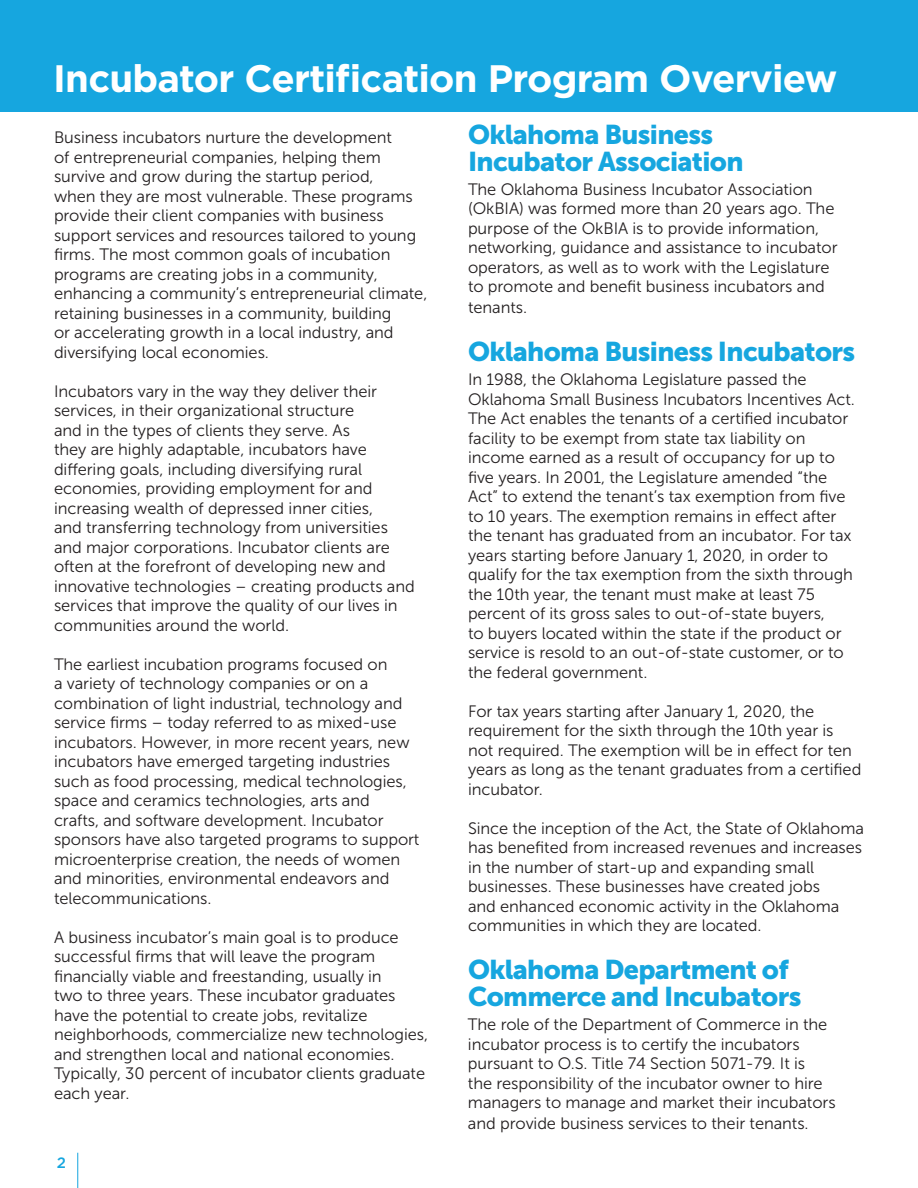
<style>
.page{position:relative;width:918px;height:1188px;background:#fff}
.page>*{position:absolute;margin:0;border:0;box-sizing:border-box;transform-origin:0 0}
.t1{font:700 38.25px "Gotham";letter-spacing:-.02em;color:#fff}
.t2{font:27px/27px "Museo Sans 900";letter-spacing:-.025em;color:#16a6df}
.t3{font:16.5px/19.5px "Museo Sans 300";letter-spacing:-.005em;color:#231f20}
.t4{font:500 15px "Gotham";color:#16a6df}
</style>
<div class="page">
<hr style="left:77px;top:1153px;width:1px;height:35px;background:#16a6df">
<div style="left:0;top:0;width:918px;height:111px;background:#16a6df"></div>
<p class="t1" style="left:53px;top:53px;width:786px">Incubator Certifcation Program Overview</p>
<p class="t3" style="left:54px;top:128px;width:375px">Business incubators nurture the development<br>of entrepreneurial companies, helping them survive and grow during the startup period,<br>when they are most vulnerable. These programs provide their client companies with business support services and resources tailored to young frms. The most common goals of incubation programs are creating jobs in a community, enhancing a community’s entrepreneurial climate, retaining businesses in a community, building<br>or accelerating growth in a local industry, and diversifying local economies.</p>
<p class="t3" style="left:54px;top:382px;width:362px">Incubators vary in the way they deliver their services, in their organizational structure<br>and in the types of clients they serve. As<br>they are highly adaptable, incubators have difering goals, including diversifying rural economies, providing employment for and increasing wealth of depressed inner cities,<br>and transferring technology from universities and major corporations. Incubator clients are often at the forefront of developing new and innovative technologies – creating products and services that improve the quality of our lives in communities around the world.</p>
<p class="t3" style="left:54px;top:655px;width:367px">The earliest incubation programs focused on<br>a variety of technology companies or on a combination of light industrial, technology and service frms – today referred to as mixed-use incubators. However, in more recent years, new incubators have emerged targeting industries such as food processing, medical technologies, space and ceramics technologies, arts and<br>crafts, and software development. Incubator sponsors have also targeted programs to support microenterprise creation, the needs of women and minorities, environmental endeavors and telecommunications.</p>
<p class="t3" style="left:54px;top:928px;width:376px">A business incubator’s main goal is to produce successful frms that will leave the program fnancially viable and freestanding, usually in<br>two to three years. These incubator graduates have the potential to create jobs, revitalize neighborhoods, commercialize new technologies, and strengthen local and national economies.<br>Typically, 30 percent of incubator clients graduate each year.</p>
<h2 class="t2" style="left:468px;top:121px;width:277px">Oklahoma Business<br>Incubator Association</h2>
<p class="t3" style="left:468px;top:179px;width:371px">The Oklahoma Business Incubator Association (OkBIA) was formed more than 20 years ago. The purpose of the OkBIA is to provide information, networking, guidance and assistance to incubator operators, as well as to work with the Legislature to promote and beneft business incubators and</p>
<p class="t3" style="left:468px;top:298px;width:61px">tenants.</p>
<h2 class="t2" style="left:468px;top:338px;width:389px">Oklahoma Business Incubators</h2>
<p class="t3" style="left:468px;top:370px;width:388px">In 1988, the Oklahoma Legislature passed the Oklahoma Small Business Incubators Incentives Act.<br>The Act enables the tenants of a certifed incubator facility to be exempt from state tax liability on income earned as a result of occupancy for up to fve years. In 2001, the Legislature amended “the Act” to extend the tenant’s tax exemption from fve to 10 years. The exemption remains in efect after the tenant has graduated from an incubator. For tax years starting before January 1, 2020, in order to qualify for the tax exemption from the sixth through the 10th year, the tenant must make at least 75 percent of its gross sales to out-of-state buyers,<br>to buyers located within the state if the product or service is resold to an out-of-state customer, or to the federal government.</p>
<p class="t3" style="left:468px;top:701px;width:395px">For tax years starting after January 1, 2020, the requirement for the sixth through the 10th year is not required. The exemption will be in efect for ten years as long as the tenant graduates from a certifed incubator.</p>
<p class="t3" style="left:468px;top:818px;width:397px">Since the inception of the Act, the State of Oklahoma has benefted from increased revenues and increases in the number of start-up and expanding small businesses. These businesses have created jobs<br>and enhanced economic activity in the Oklahoma communities in which they are located.</p>
<h2 class="t2" style="left:468px;top:956px;width:335px">Oklahoma Department of<br>Commerce and Incubators</h2>
<p class="t3" style="left:468px;top:1015px;width:369px">The role of the Department of Commerce in the incubator process is to certify the incubators pursuant to O.S. Title 74 Section 5071-79. It is<br>the responsibility of the incubator owner to hire managers to manage and market their incubators</p>
<p class="t3" style="left:468px;top:1114px;width:342px">and provide business services to their tenants.</p>
<p class="t4" style="left:57px;top:1153px;width:11px">2</p>
</div>
